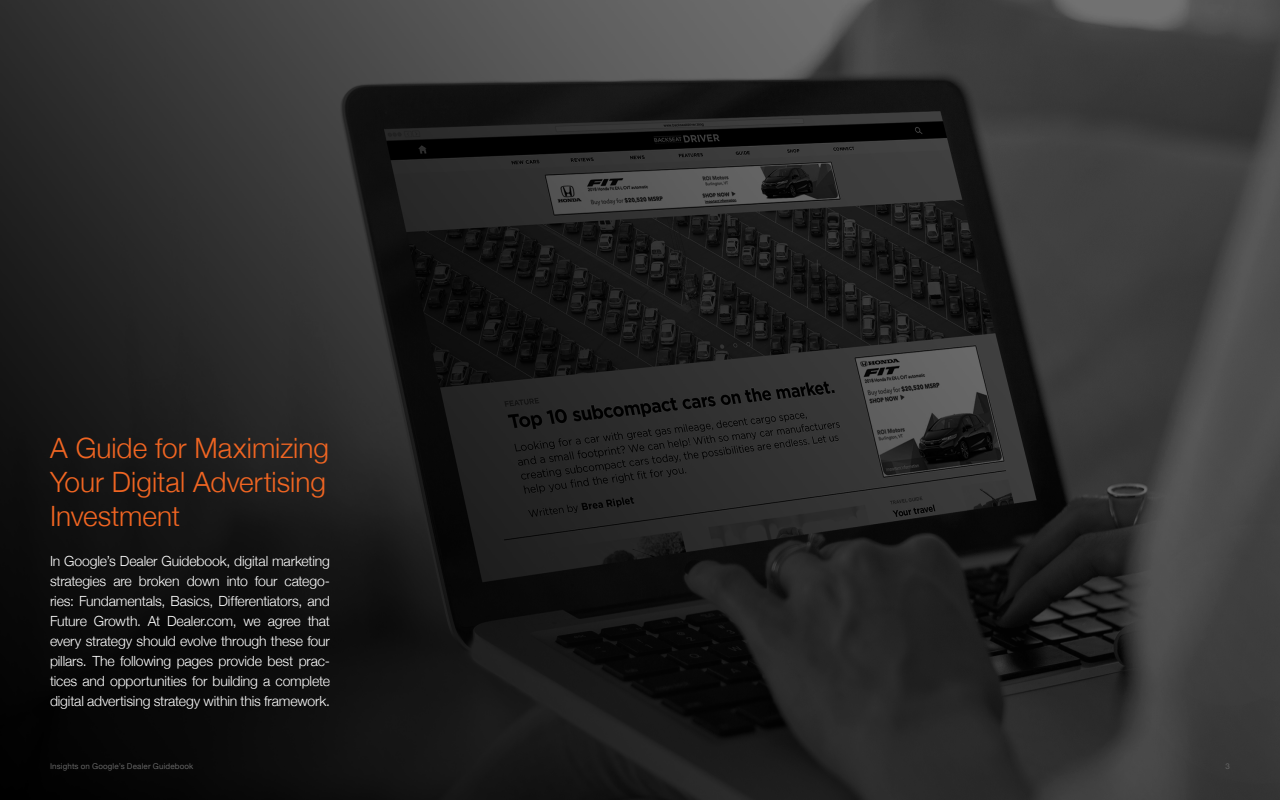
<style>
.page{position:relative;width:1280px;height:800px;background:#fff}
.page>*{position:absolute;margin:0;border:0;box-sizing:border-box;transform-origin:0 0}
.t1{font:300 28px/34px "Helvetica Neue";color:#f06522;text-align:justify}
.t2{font:300 14px/20px "Helvetica Neue";letter-spacing:-.01em;color:#fff;text-align:justify}
.t3{font:8px "Helvetica Neue";letter-spacing:.015em;color:#646464}
</style>
<div class="page">
<img style="left:0;top:0;width:1280px;height:800px">
<h1 class="t1" style="left:50px;top:429px;width:280px">A Guide for Maximizing Your Digital Advertising Investment</h1>
<p class="t2" style="left:50px;top:550px;width:282px">In Google’s Dealer Guidebook, digital marketing strategies are broken down into four catego&shy;ries: Fundamentals, Basics, Differentiators, and Future Growth. At Dealer.com, we agree that every strategy should evolve through these four pillars. The following pages provide best prac&shy;tices and opportunities for building a complete digital advertising strategy within this framework.</p>
<p class="t3" style="left:50px;top:760px;width:145px">Insights on Google’s Dealer Guidebook</p>
<p class="t3" style="left:1226px;top:760px;width:6px">3</p>
</div>
